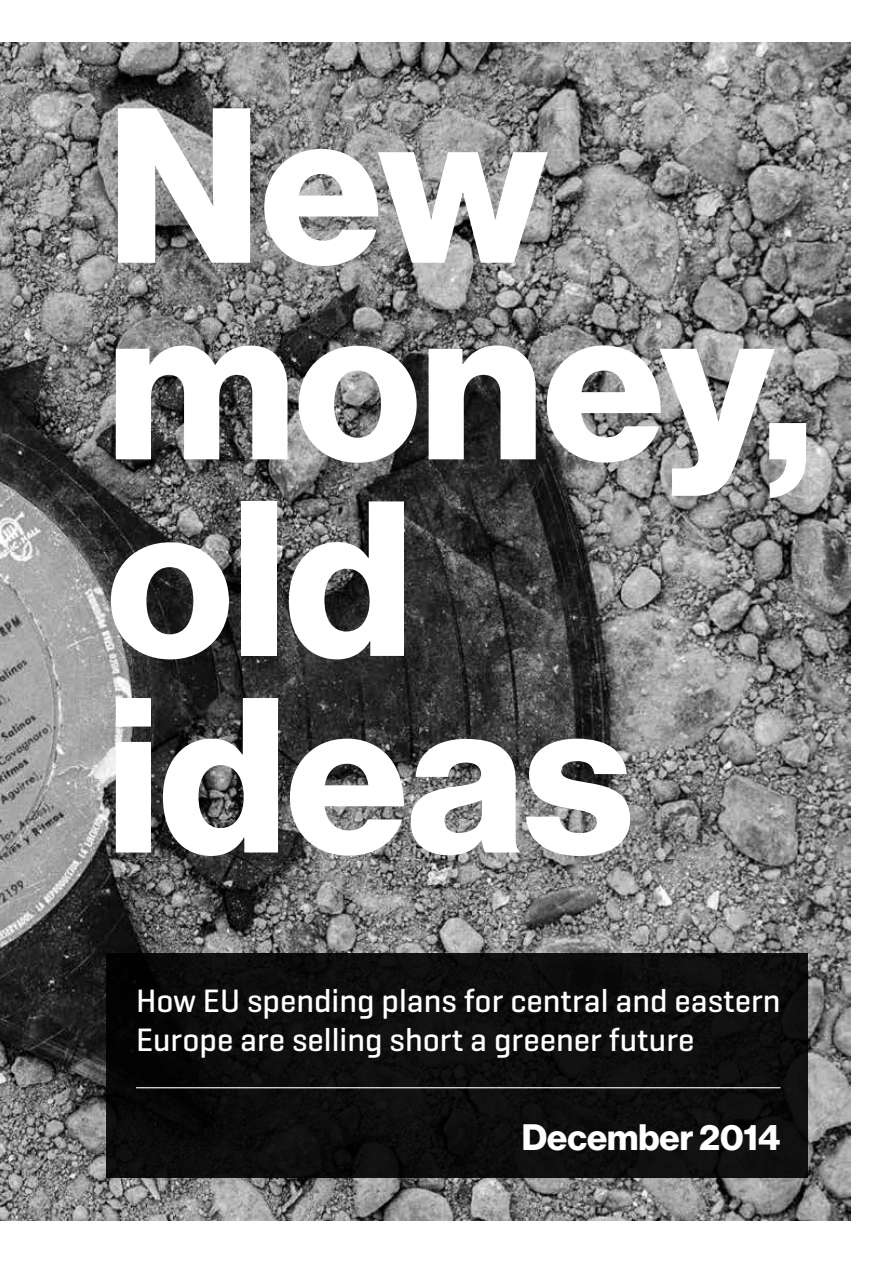
<style>
.page{position:relative;width:893px;height:1263px;background:#fff}
.page>*{position:absolute;margin:0;border:0;box-sizing:border-box;transform-origin:0 0}
.t1{font:700 216px/196.5px "Haas Grot Disp 75";color:#fff}
.t2{font:700 36px "Haas Grot Disp 75";color:#fff}
.t3{font:500 33px/39px "Geogrotesque";color:#fff}
</style>
<div class="page">
<img style="left:0;top:43px;width:850px;height:1177px">
<div style="left:106px;top:953px;width:702px;height:224px;background:#0d0d0d"></div>
<hr style="left:136px;top:1087px;width:644px;height:1px;background:#fff">
<h1 class="t1" style="left:107px;top:92px;width:707px">New money, old ideas</h1>
<p class="t3" style="left:136px;top:980px;width:646px">How EU spending plans for central and eastern<br>Europe are selling short a greener future</p>
<p class="t2" style="left:522px;top:1116px;width:260px">December 2014</p>
</div>
